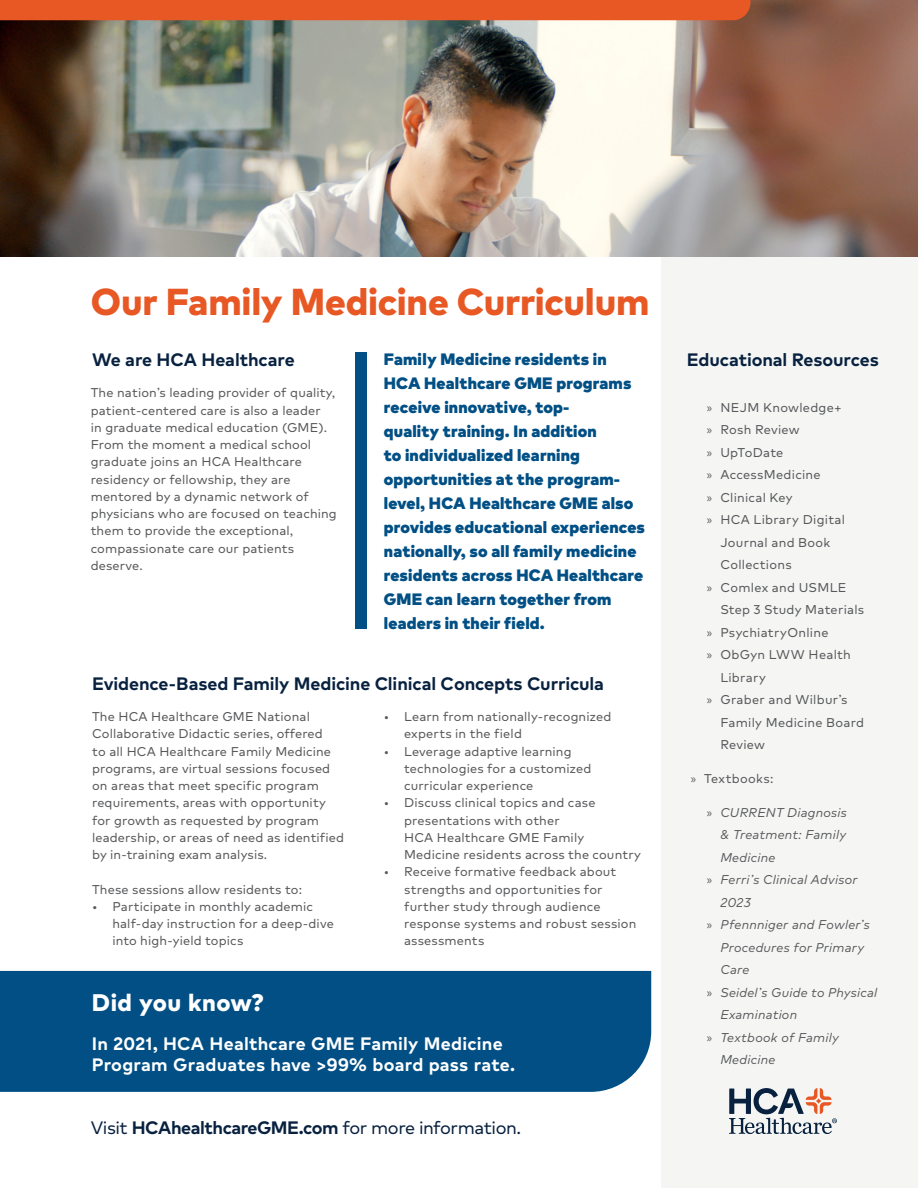
<style>
.page{position:relative;width:918px;height:1188px;background:#fff}
.page>*{position:absolute;margin:0;border:0;box-sizing:border-box;transform-origin:0 0}
.H1_navy{font:800 37.5px "Markfor HCA";letter-spacing:-.005em;color:#e75824}
.Brch_cover_title{font:800 24px "Markfor HCA";letter-spacing:.02em;color:#fff}
.t1{font:700 18px "Markfor HCA";letter-spacing:-.005em;color:#08213f}
.Brch_cover_title-2{font:700 18px/21px "Markfor HCA";letter-spacing:.01em;color:#fff}
.CTA{font:18px "Markfor HCA";letter-spacing:-.025em;color:#08213f}
.t2{font:900 16.5px/24px "Markfor HCA";letter-spacing:.01em;color:#014f84}
.t3{font:12.75px/17.2px "Markfor HCA";letter-spacing:.01em;color:#57585a}
.t4{font:italic 12.75px/22.5px "Markfor HCA";letter-spacing:.02em;color:#57585a}
.s1{font-weight:700}
.s2{font-family:"Myriad Pro"}
.s3{font-family:"Myriad Pro";font-style:normal}
</style>
<div class="page">
<div style="left:662px;top:256px;width:256px;height:932px;background:#f5f6f4"></div>
<div style="left:0;top:971px;width:651px;height:121px;background:#014f84"></div>
<img style="left:0;top:0;width:918px;height:256px">
<div style="left:0;top:0;width:750px;height:20px;background:#e75824"></div>
<svg style="left:729px;top:1088px;width:108px;height:46px"></svg>
<div style="left:356px;top:352px;width:11px;height:276px;background:#014f84"></div>
<p class="H1_navy" style="left:91px;top:273px;width:560px">Our Family Medicine Curriculum</p>
<p class="t2" style="left:384px;top:346px;width:263px">Family Medicine residents in<br>HCA Healthcare GME programs receive innovative, top-<br>quality training. In addition<br>to individualized learning opportunities at the program&shy;level, HCA Healthcare GME also provides educational experiences nationally, so all family medicine residents across HCA Healthcare<br>GME can learn together from leaders in their field.</p>
<p class="t1" style="left:92px;top:346px;width:204px">We are HCA Healthcare</p>
<p class="t3" style="left:91px;top:384px;width:248px">The nation’s leading provider of quality, patient-centered care is also a leader<br>in graduate medical education (GME).<br>From the moment a medical school graduate joins an HCA Healthcare residency or fellowship, they are mentored by a dynamic network of physicians who are focused on teaching them to provide the exceptional, compassionate care our patients deserve.</p>
<p class="t1" style="left:92px;top:670px;width:514px">Evidence-Based Family Medicine Clinical Concepts Curricula</p>
<p class="t3" style="left:92px;top:708px;width:253px">The HCA Healthcare GME National Collaborative Didactic series, offered<br>to all HCA Healthcare Family Medicine programs, are virtual sessions focused on areas that meet specific program requirements, areas with opportunity for growth as requested by program leadership, or areas of need as identified by in-training exam analysis.</p>
<p class="t3" style="left:92px;top:881px;width:211px">These sessions allow residents to:</p>
<p class="t3" style="left:112px;top:898px;width:223px;text-indent:-20px">• Participate in monthly academic half-day instruction for a deep-dive into high-yield topics</p>
<p class="t3" style="left:404px;top:708px;width:209px;text-indent:-20px">• Learn from nationally-recognized experts in the field</p>
<p class="t3" style="left:404px;top:743px;width:189px;text-indent:-20px">• Leverage adaptive learning technologies for a customized curricular experience</p>
<p class="t3" style="left:404px;top:794px;width:238px;text-indent:-20px">• Discuss clinical topics and case presentations with other<br>HCA Healthcare GME Family<br>Medicine residents across the country</p>
<p class="t3" style="left:404px;top:863px;width:234px;text-indent:-20px">• Receive formative feedback about strengths and opportunities for further study through audience response systems and robust session assessments</p>
<p class="Brch_cover_title" style="left:92px;top:984px;width:174px">Did you know?</p>
<p class="Brch_cover_title-2" style="left:92px;top:1032px;width:425px">In 2021, HCA Healthcare GME Family Medicine<br>Program Graduates have &gt;99% board pass rate.</p>
<p class="CTA" style="left:91px;top:1117px;width:432px">Visit <span class="s1">HCAhealthcareGME.com</span> for more information.</p>
<p class="t1" style="left:687px;top:346px;width:194px">Educational Resources</p>
<p class="t3" style="left:707px;top:399px;width:136px"><span class="s2">»</span> NEJM Knowledge+</p>
<p class="t3" style="left:707px;top:421px;width:94px"><span class="s2">»</span> Rosh Review</p>
<p class="t3" style="left:707px;top:444px;width:78px"><span class="s2">»</span> UpToDate</p>
<p class="t3" style="left:707px;top:466px;width:115px"><span class="s2">»</span> AccessMedicine</p>
<p class="t3" style="left:707px;top:489px;width:87px"><span class="s2">»</span> Clinical Key</p>
<p class="t3" style="left:720px;top:509px;width:126px;line-height:22.5px;text-indent:-14px"><span class="s2">»</span> HCA Library Digital<br>Journal and Book<br>Collections</p>
<p class="t3" style="left:720px;top:576px;width:145px;line-height:22.5px;text-indent:-14px"><span class="s2">»</span> Comlex and USMLE<br>Step 3 Study Materials</p>
<p class="t3" style="left:707px;top:624px;width:123px"><span class="s2">»</span> PsychiatryOnline</p>
<p class="t3" style="left:720px;top:644px;width:132px;line-height:22.5px;text-indent:-14px"><span class="s2">»</span> ObGyn LWW Health<br>Library</p>
<p class="t3" style="left:720px;top:689px;width:145px;line-height:22.5px;text-indent:-14px"><span class="s2">»</span> Graber and Wilbur’s<br>Family Medicine Board<br>Review</p>
<p class="t3" style="left:691px;top:770px;width:84px"><span class="s2">»</span> Textbooks:</p>
<p class="t4" style="left:720px;top:800px;width:128px;text-align:justify;text-indent:-14px"><span class="s3">»</span> CURRENT Diagnosis &amp; Treatment: Family Medicine</p>
<p class="t4" style="left:720px;top:868px;width:139px;text-indent:-14px"><span class="s3">»</span> Ferri’s Clinical Advisor<br>2023</p>
<p class="t4" style="left:720px;top:913px;width:151px;text-indent:-14px"><span class="s3">»</span> Pfennniger and Fowler’s<br>Procedures for Primary<br>Care</p>
<p class="t4" style="left:720px;top:980px;width:158px;text-indent:-14px"><span class="s3">»</span> Seidel’s Guide to Physical<br>Examination</p>
<p class="t4" style="left:720px;top:1025px;width:120px;text-indent:-14px"><span class="s3">»</span> Textbook of Family<br>Medicine</p>
</div>
